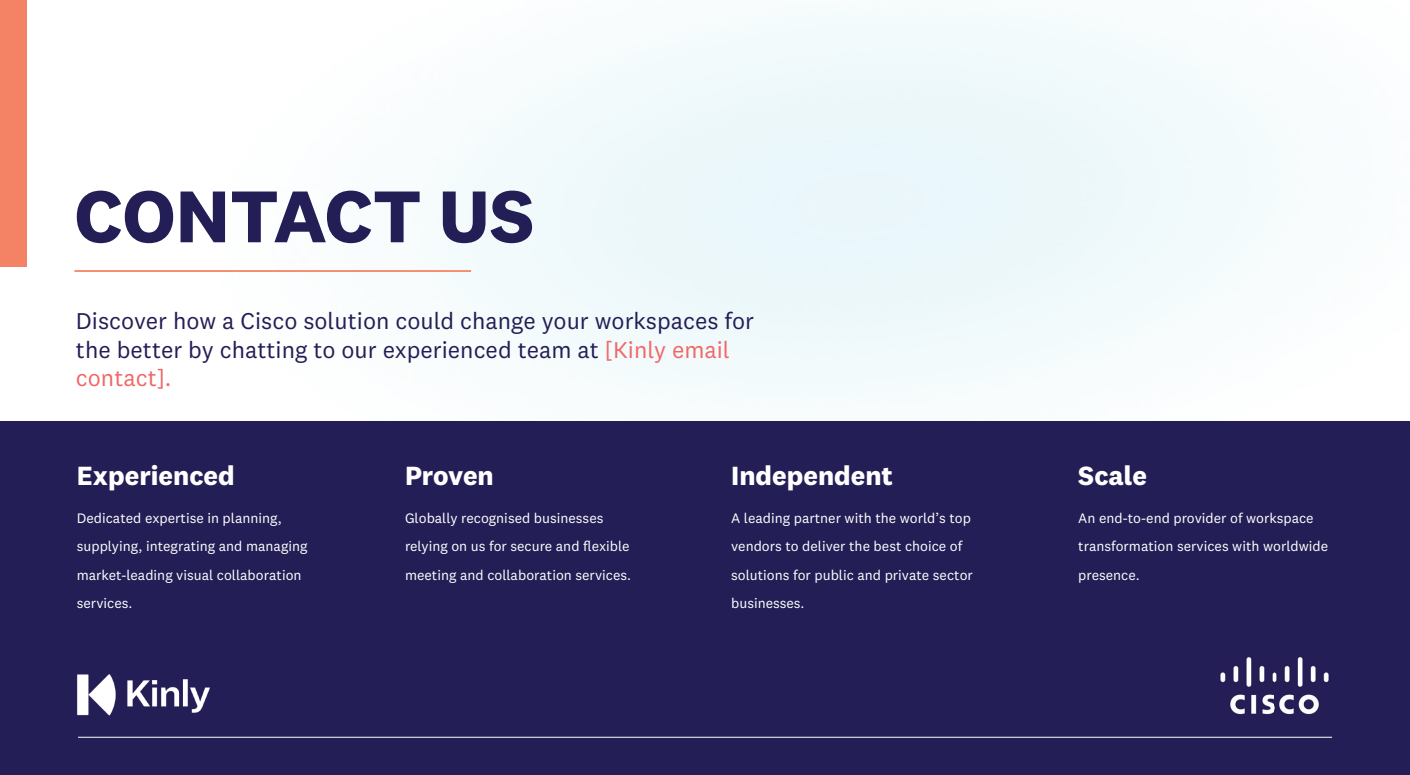
<style>
.page{position:relative;width:1410px;height:775px;background:#fff}
.page>*{position:absolute;margin:0;border:0;box-sizing:border-box;transform-origin:0 0}
.t1{font:700 75.95px "National 2";color:#241e56}
.t2{font:700 27.3px "National 2";color:#fff}
.t3{font:23.8px/28.5px "National 2";color:#241e56}
.t4{font:14.17px/28.5px "National 2";color:#fff}
.s1{color:#f16767}
</style>
<div class="page">
<img style="left:15px;top:0;width:1265px;height:397px">
<div style="left:0;top:421px;width:1410px;height:354px;background:#241e56"></div>
<img style="left:77px;top:674px;width:133px;height:42px">
<hr style="left:74px;top:270px;width:397px;height:2px;background:#f48264">
<div style="left:0;top:0;width:26px;height:266px;background:#f48264"></div>
<hr style="left:78px;top:736px;width:1254px;height:1px;background:#fff">
<img style="left:1220px;top:657px;width:109px;height:58px">
<h1 class="t1" style="left:74px;top:169px;width:461px">CONTACT US</h1>
<h3 class="t3" style="left:76px;top:306px;width:680px">Discover how a Cisco solution could change your workspaces for the better by chatting to our experienced team at <span class="s1">[Kinly email contact].</span></h3>
<h2 class="t2" style="left:77px;top:458px;width:160px">Experienced</h2>
<p class="t4" style="left:77px;top:503px;width:232px">Dedicated expertise in planning, supplying, integrating and managing market-leading visual collaboration services.</p>
<h2 class="t2" style="left:405px;top:458px;width:90px">Proven</h2>
<p class="t4" style="left:405px;top:503px;width:228px">Globally recognised businesses relying on us for secure and flexible meeting and collaboration services.</p>
<h2 class="t2" style="left:731px;top:458px;width:163px">Independent</h2>
<p class="t4" style="left:731px;top:503px;width:243px">A leading partner with the world’s top vendors to deliver the best choice of solutions for public and private sector businesses.</p>
<h2 class="t2" style="left:1078px;top:458px;width:70px">Scale</h2>
<p class="t4" style="left:1078px;top:503px;width:251px">An end-to-end provider of workspace transformation services with worldwide presence.</p>
</div>
